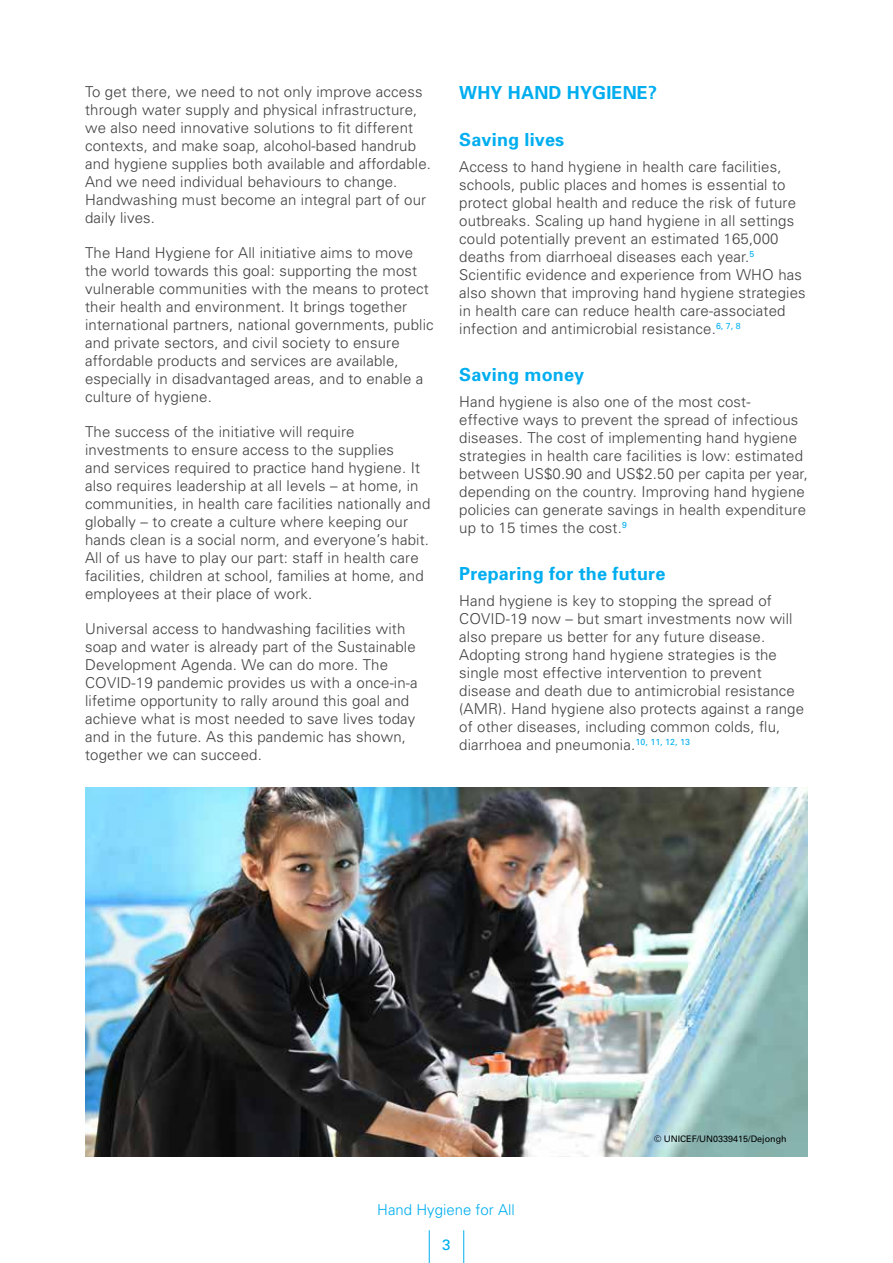
<style>
.page{position:relative;width:893px;height:1263px;background:#fff}
.page>*{position:absolute;margin:0;border:0;box-sizing:border-box;transform-origin:0 0}
.t1{font:700 18px "Univers";letter-spacing:.01em;color:#00aeef}
.t2{font:300 15px/18px "Univers";letter-spacing:.01em;color:#414042}
.t3{font:300 15px "Univers";color:#00aeef}
.t4{font:15px "Univers";color:#00aeef}
.t5{font:9px "Univers LT Std";color:#000}
</style>
<div class="page">
<hr style="left:429px;top:1230px;width:1px;height:33px;background:#00aeef">
<hr style="left:463px;top:1230px;width:1px;height:33px;background:#00aeef">
<img style="left:85px;top:788px;width:723px;height:369px">
<p class="t2" style="left:85px;top:83px;width:347px">To get there, we need to not only improve access through water supply and physical infrastructure, we also need innovative solutions to fit different contexts, and make soap, alcohol-based handrub and hygiene supplies both available and affordable.<br>And we need individual behaviours to change.<br>Handwashing must become an integral part of our daily lives.</p>
<p class="t2" style="left:85px;top:244px;width:350px">The Hand Hygiene for All initiative aims to move the world towards this goal: supporting the most vulnerable communities with the means to protect their health and environment. It brings together international partners, national governments, public and private sectors, and civil society to ensure affordable products and services are available, especially in disadvantaged areas, and to enable a culture of hygiene.</p>
<p class="t2" style="left:85px;top:423px;width:347px">The success of the initiative will require investments to ensure access to the supplies<br>and services required to practice hand hygiene. It also requires leadership at all levels – at home, in communities, in health care facilities nationally and globally – to create a culture where keeping our hands clean is a social norm, and everyone’s habit.<br>All of us have to play our part: staff in health care facilities, children at school, families at home, and employees at their place of work.</p>
<p class="t2" style="left:85px;top:620px;width:334px">Universal access to handwashing facilities with soap and water is already part of the Sustainable Development Agenda. We can do more. The COVID-19 pandemic provides us with a once-in-a lifetime opportunity to rally around this goal and achieve what is most needed to save lives today and in the future. As this pandemic has shown, together we can succeed.</p>
<p class="t1" style="left:459px;top:82px;width:199px">WHY HAND HYGIENE?</p>
<p class="t1" style="left:459px;top:129px;width:107px">Saving lives</p>
<p class="t2" style="left:459px;top:158px;width:348px">Access to hand hygiene in health care facilities, schools, public places and homes is essential to protect global health and reduce the risk of future outbreaks. Scaling up hand hygiene in all settings could potentially prevent an estimated 165,000 deaths from diarrhoeal diseases each year.<sup>5<br></sup>Scientific evidence and experience from WHO has also shown that improving hand hygiene strategies in health care can reduce health care-associated infection and antimicrobial resistance.<sup>6,</sup> <sup>7,</sup> <sup>8</sup></p>
<p class="t1" style="left:459px;top:364px;width:127px">Saving money</p>
<p class="t2" style="left:459px;top:393px;width:350px">Hand hygiene is also one of the most cost&shy;effective ways to prevent the spread of infectious diseases. The cost of implementing hand hygiene strategies in health care facilities is low: estimated between US$0.90 and US$2.50 per capita per year, depending on the country. Improving hand hygiene policies can generate savings in health expenditure up to 15 times the cost.<sup>9</sup></p>
<p class="t1" style="left:459px;top:563px;width:208px">Preparing for the future</p>
<p class="t2" style="left:459px;top:592px;width:346px">Hand hygiene is key to stopping the spread of COVID-19 now – but smart investments now will also prepare us better for any future disease.<br>Adopting strong hand hygiene strategies is the single most effective intervention to prevent disease and death due to antimicrobial resistance (AMR). Hand hygiene also protects against a range of other diseases, including common colds, flu, diarrhoea and pneumonia.<sup>10,</sup> <sup>11,</sup> <sup>12,</sup> <sup>13</sup></p>
<p class="t5" style="left:654px;top:1133px;width:134px">© UNICEF/UN0339415/Dejongh</p>
<p class="t3" style="left:377px;top:1201px;width:139px">Hand Hygiene for All</p>
<p class="t4" style="left:442px;top:1236px;width:10px">3</p>
</div>
